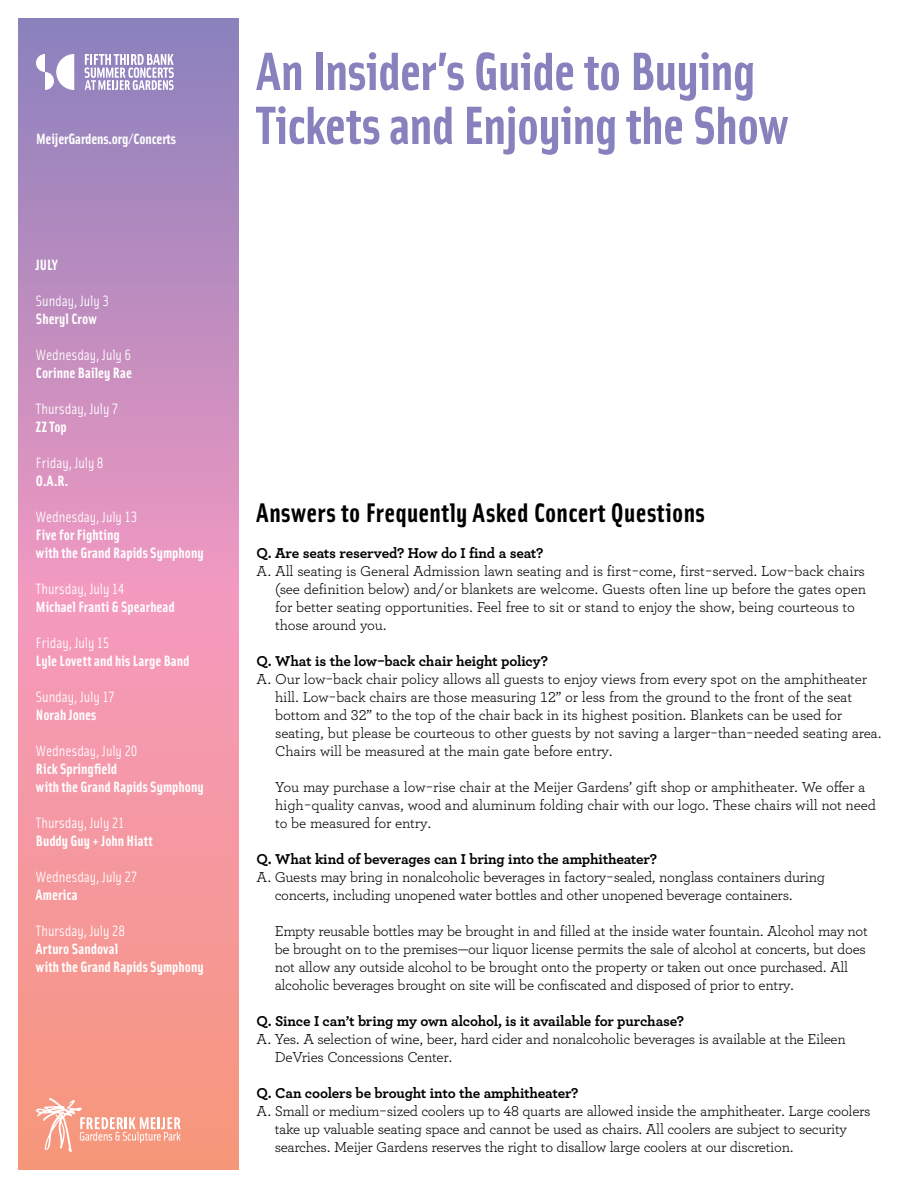
<style>
.page{position:relative;width:918px;height:1188px;background:#fff}
.page>*{position:absolute;margin:0;border:0;box-sizing:border-box;transform-origin:0 0}
.t1{font:700 54px "Solex OT";letter-spacing:-.015em;color:#8781bd}
.t2{font:700 27px "Solex OT";letter-spacing:.01em;color:#000}
.t3{font:15px/18px "Archer";letter-spacing:-.02em;color:#000}
.t4{font:700 15px/18px "Solex OT";color:#fff}
.t5{font:700 15px "Archer";letter-spacing:-.015em;color:#000}
.t6{font:15px "Solex OT";letter-spacing:-.005em;color:#fff}
</style>
<div class="page">
<svg style="left:18px;top:18px;width:220px;height:1152px;background:#d992ae"></svg>
<svg style="left:36px;top:54px;width:38px;height:36px"></svg>
<svg style="left:85px;top:54px;width:89px;height:36px"></svg>
<svg style="left:36px;top:1098px;width:145px;height:54px;background:#f7aa96"></svg>
<p class="t4" style="left:36px;top:129px;width:141px">MeijerGardens.org/Concerts</p>
<p class="t4" style="left:36px;top:255px;width:23px">JULY</p>
<p class="t6" style="left:36px;top:291px;width:75px">Sunday, July 3</p>
<p class="t4" style="left:36px;top:309px;width:62px">Sheryl Crow</p>
<p class="t6" style="left:36px;top:345px;width:97px">Wednesday, July 6</p>
<p class="t4" style="left:36px;top:363px;width:97px">Corinne Bailey Rae</p>
<p class="t6" style="left:36px;top:399px;width:84px">Thursday, July 7</p>
<p class="t4" style="left:36px;top:417px;width:32px">ZZ Top</p>
<p class="t6" style="left:36px;top:453px;width:69px">Friday, July 8</p>
<p class="t4" style="left:36px;top:471px;width:34px">O.A.R.</p>
<p class="t6" style="left:36px;top:507px;width:103px">Wednesday, July 13</p>
<p class="t4" style="left:36px;top:525px;width:169px">Five for Fighting<br>with the Grand Rapids Symphony</p>
<p class="t6" style="left:36px;top:579px;width:90px">Thursday, July 14</p>
<p class="t4" style="left:36px;top:597px;width:140px">Michael Franti &amp; Spearhead</p>
<p class="t6" style="left:36px;top:633px;width:75px">Friday, July 15</p>
<p class="t4" style="left:36px;top:651px;width:155px">Lyle Lovett and his Large Band</p>
<p class="t6" style="left:36px;top:687px;width:80px">Sunday, July 17</p>
<p class="t4" style="left:36px;top:705px;width:62px">Norah Jones</p>
<p class="t6" style="left:36px;top:741px;width:103px">Wednesday, July 20</p>
<p class="t4" style="left:36px;top:759px;width:169px">Rick Springfield<br>with the Grand Rapids Symphony</p>
<p class="t6" style="left:36px;top:813px;width:90px">Thursday, July 21</p>
<p class="t4" style="left:36px;top:831px;width:118px">Buddy Guy + John Hiatt</p>
<p class="t6" style="left:36px;top:867px;width:103px">Wednesday, July 27</p>
<p class="t4" style="left:36px;top:885px;width:43px">America</p>
<p class="t6" style="left:36px;top:921px;width:91px">Thursday, July 28</p>
<p class="t4" style="left:36px;top:939px;width:169px">Arturo Sandoval<br>with the Grand Rapids Symphony</p>
<h1 class="t1" style="left:256px;top:36px;width:500px">An Insider’s Guide to Buying</h1>
<h1 class="t1" style="left:256px;top:90px;width:533px">Tickets and Enjoying the Show</h1>
<h2 class="t2" style="left:256px;top:495px;width:450px">Answers to Frequently Asked Concert Questions</h2>
<p class="t5" style="left:256px;top:541px;width:289px">Q. Are seats reserved? How do I find a seat?</p>
<p class="t3" style="left:275px;top:561px;width:592px;text-indent:-19px">A. All seating is General Admission lawn seating and is first-come, first-served. Low-back chairs (see definition below) and/or blankets are welcome. Guests often line up before the gates open for better seating opportunities. Feel free to sit or stand to enjoy the show, being courteous to those around you.</p>
<p class="t5" style="left:256px;top:649px;width:293px">Q. What is the low-back chair height policy?</p>
<p class="t3" style="left:275px;top:669px;width:608px;text-indent:-19px">A. Our low-back chair policy allows all guests to enjoy views from every spot on the amphitheater hill. Low-back chairs are those measuring 12” or less from the ground to the front of the seat bottom and 32” to the top of the chair back in its highest position. Blankets can be used for seating, but please be courteous to other guests by not saving a larger-than-needed seating area.<br>Chairs will be measured at the main gate before entry.</p>
<p class="t3" style="left:275px;top:777px;width:602px">You may purchase a low-rise chair at the Meijer Gardens’ gift shop or amphitheater. We offer a high-quality canvas, wood and aluminum folding chair with our logo. These chairs will not need to be measured for entry.</p>
<p class="t5" style="left:256px;top:847px;width:402px">Q. What kind of beverages can I bring into the amphitheater?</p>
<p class="t3" style="left:275px;top:867px;width:552px;text-indent:-18px">A. Guests may bring in nonalcoholic beverages in factory-sealed, nonglass containers during concerts, including unopened water bottles and other unopened beverage containers.</p>
<p class="t3" style="left:275px;top:921px;width:595px">Empty reusable bottles may be brought in and filled at the inside water fountain. Alcohol may not be brought on to the premises—our liquor license permits the sale of alcohol at concerts, but does not allow any outside alcohol to be brought onto the property or taken out once purchased. All alcoholic beverages brought on site will be confiscated and disposed of prior to entry.</p>
<p class="t5" style="left:256px;top:1009px;width:429px">Q. Since I can’t bring my own alcohol, is it available for purchase?</p>
<p class="t3" style="left:275px;top:1029px;width:573px;text-indent:-18px">A. Yes. A selection of wine, beer, hard cider and nonalcoholic beverages is available at the Eileen<br>DeVries Concessions Center.</p>
<p class="t5" style="left:256px;top:1081px;width:324px">Q. Can coolers be brought into the amphitheater?</p>
<p class="t3" style="left:275px;top:1101px;width:597px;text-indent:-18px">A. Small or medium-sized coolers up to 48 quarts are allowed inside the amphitheater. Large coolers take up valuable seating space and cannot be used as chairs. All coolers are subject to security searches. Meijer Gardens reserves the right to disallow large coolers at our discretion.</p>
</div>
